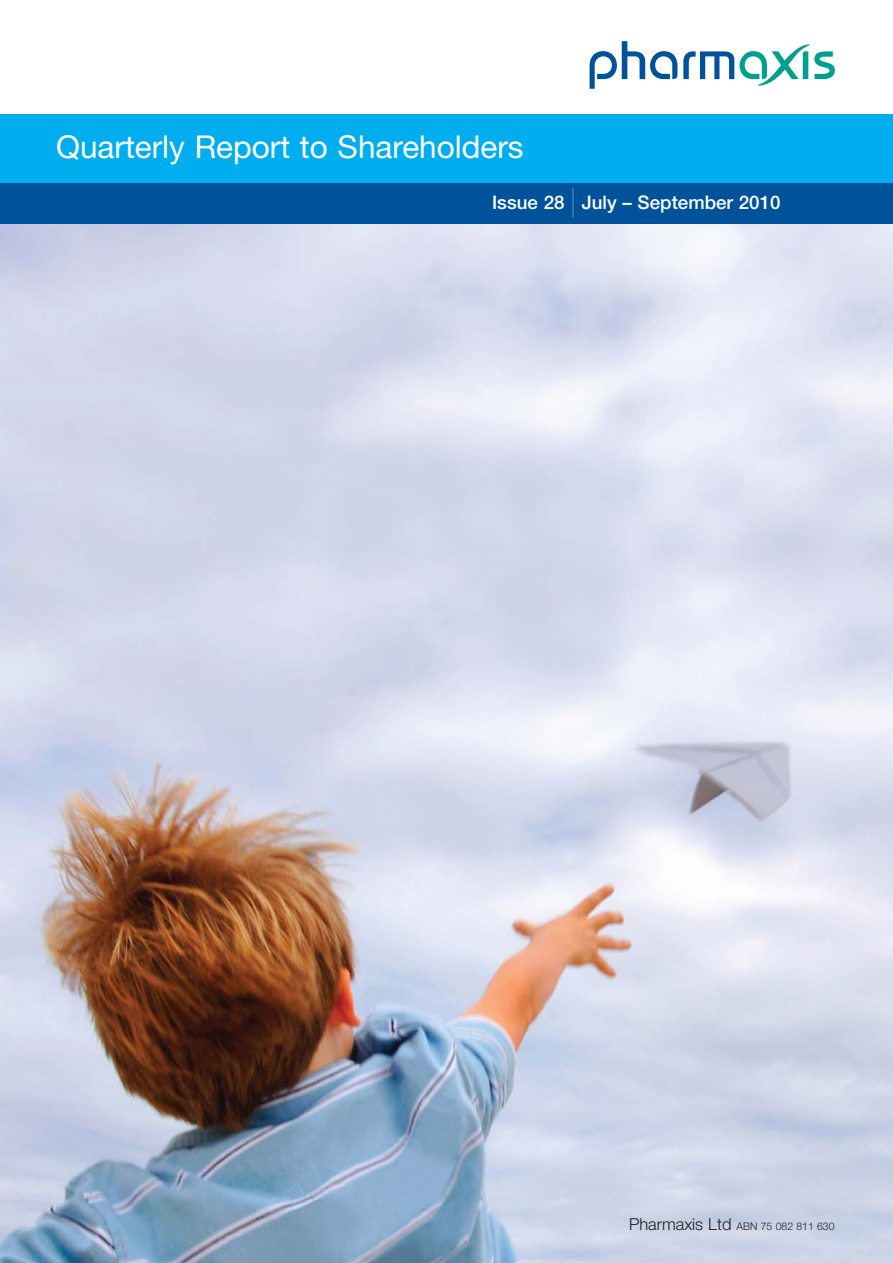
<style>
.page{position:relative;width:893px;height:1263px;background:#fff}
.page>*{position:absolute;margin:0;border:0;box-sizing:border-box;transform-origin:0 0}
.t1{font:31.5px "Helvetica Neue";color:#fff}
.t2{font:500 18.75px "Helvetica Neue";color:#fff}
.t3{font:300 10.5px "Helvetica Neue";color:#231f20}
.s1{font-size:16.5px}
</style>
<div class="page">
<img style="left:0;top:224px;width:893px;height:1039px">
<div style="left:0;top:115px;width:893px;height:107px;background:#00aeef"></div>
<svg style="left:683px;top:51px;width:51px;height:28px"></svg>
<svg style="left:590px;top:41px;width:87px;height:48px"></svg>
<svg style="left:740px;top:44px;width:95px;height:42px"></svg>
<div style="left:0;top:183px;width:893px;height:41px;background:#00539b"></div>
<hr style="left:573px;top:188px;width:1px;height:30px;background:#748cc0">
<p class="t1" style="left:56px;top:135px;width:469px">Quarterly Report to Shareholders</p>
<p class="t2" style="left:492px;top:196px;width:290px">Issue 28 July – September 2010</p>
<p class="t3" style="left:629px;top:1222px;width:207px"><span class="s1">Pharmaxis Ltd</span> ABN 75 082 811 630</p>
</div>
